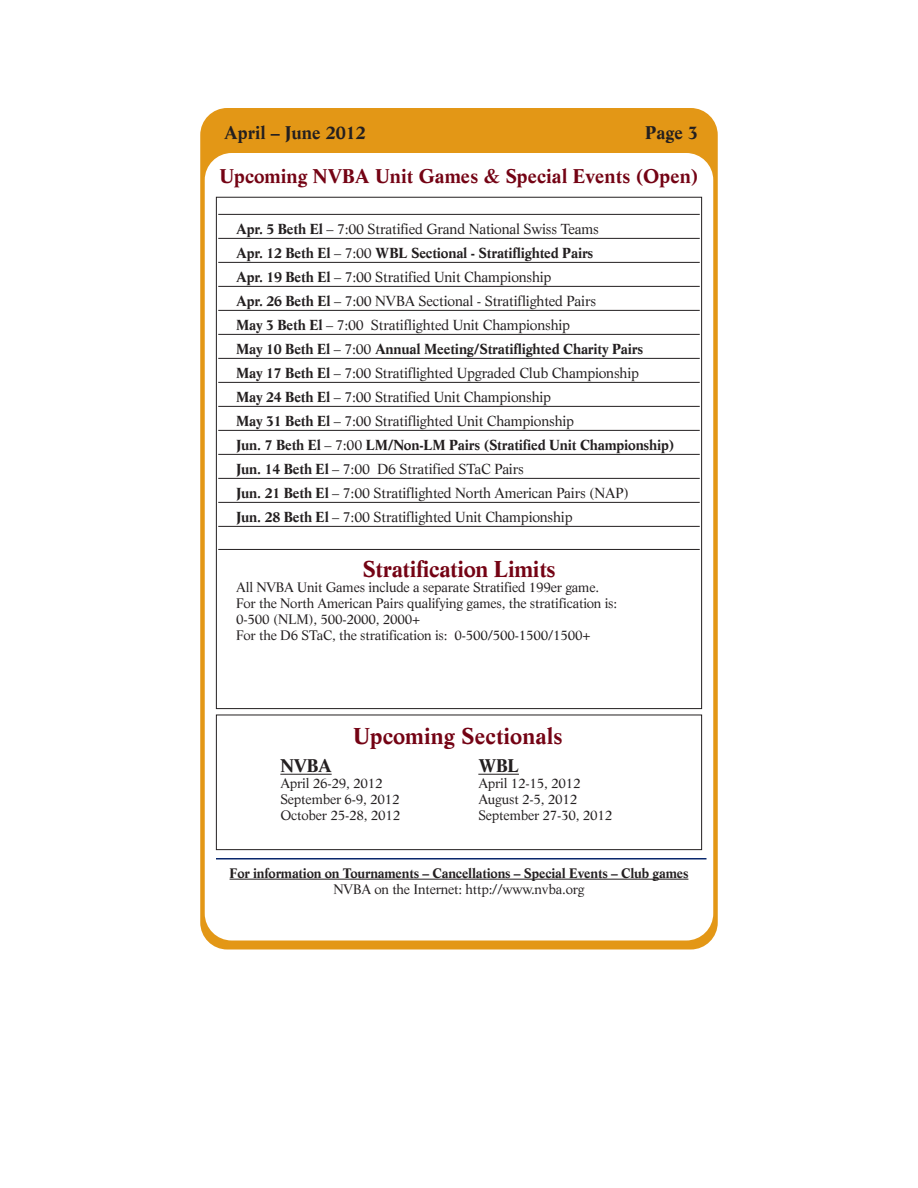
<style>
.page{position:relative;width:918px;height:1188px;background:#fff}
.page>*{position:absolute;margin:0;border:0;box-sizing:border-box;transform-origin:0 0}
.t1{font:700 22.5px "Life";letter-spacing:-.015em;color:#740314}
.t2{font:700 22.5px "Life";letter-spacing:.005em;color:#740314}
.t3{font:700 19.5px "Life";color:#740314}
.t4{font:700 18px "Life";color:#231f20}
.t5{font:14.25px/24px "Life";letter-spacing:-.015em;color:#231f20}
.t6{font:13.5px/15.8px "Life";letter-spacing:-.015em;color:#231f20}
.t7{font:700 13.5px "Life";letter-spacing:-.015em;color:#231f20}
.s1{font-weight:700}
</style>
<div class="page">
<div style="left:200px;top:108px;width:518px;height:842px;background:#e39716;border-radius:27px"></div>
<div style="left:205px;top:153px;width:508px;height:787px;background:#fff;border-radius:27px"></div>
<hr style="left:218px;top:214px;width:482px;height:1px;background:#231f20">
<hr style="left:218px;top:238px;width:482px;height:1px;background:#231f20">
<hr style="left:218px;top:262px;width:482px;height:1px;background:#231f20">
<hr style="left:218px;top:286px;width:482px;height:1px;background:#231f20">
<hr style="left:218px;top:310px;width:482px;height:1px;background:#231f20">
<hr style="left:218px;top:334px;width:482px;height:1px;background:#231f20">
<hr style="left:218px;top:358px;width:482px;height:1px;background:#231f20">
<hr style="left:218px;top:382px;width:482px;height:1px;background:#231f20">
<hr style="left:218px;top:406px;width:482px;height:1px;background:#231f20">
<hr style="left:218px;top:430px;width:482px;height:1px;background:#231f20">
<hr style="left:218px;top:454px;width:482px;height:1px;background:#231f20">
<hr style="left:218px;top:478px;width:482px;height:1px;background:#231f20">
<hr style="left:218px;top:502px;width:482px;height:1px;background:#231f20">
<hr style="left:218px;top:526px;width:482px;height:1px;background:#231f20">
<hr style="left:218px;top:549px;width:482px;height:1px;background:#231f20">
<div style="left:216px;top:715px;width:486px;height:135px;border:1px solid #231f20"></div>
<hr style="left:280px;top:774px;width:52px;height:1px;background:#231f20">
<hr style="left:478px;top:774px;width:41px;height:1px;background:#231f20">
<hr style="left:230px;top:879px;width:458px;height:1px;background:#231f20">
<hr style="left:216px;top:858px;width:490px;height:2px;background:#08276c">
<p class="t4" style="left:224px;top:126px;width:143px">April – June 2012</p>
<p class="t4" style="left:645px;top:126px;width:55px">Page 3</p>
<h2 class="t3" style="left:219px;top:168px;width:481px">Upcoming NVBA Unit Games &amp; Special Events (Open)</h2>
<p class="t5" style="left:236px;top:218px;width:440px"><span class="s1">Apr. 5 Beth El</span> – 7:00 Stratified Grand National Swiss Teams<br><span class="s1">Apr. 12 Beth El</span> – 7:00 <span class="s1">WBL Sectional - Stratiflighted Pairs<br>Apr. 19 Beth El</span> – 7:00 Stratified Unit Championship<br><span class="s1">Apr. 26 Beth El</span> – 7:00 NVBA Sectional - Stratiflighted Pairs<br><span class="s1">May 3 Beth El</span> – 7:00 Stratiflighted Unit Championship<br><span class="s1">May 10 Beth El</span> – 7:00 <span class="s1">Annual Meeting/Stratiflighted Charity Pairs<br>May 17 Beth El</span> – 7:00 Stratiflighted Upgraded Club Championship<br><span class="s1">May 24 Beth El</span> – 7:00 Stratified Unit Championship<br><span class="s1">May 31 Beth El</span> – 7:00 Stratiflighted Unit Championship<br><span class="s1">Jun. 7 Beth El</span> – 7:00 <span class="s1">LM/Non-LM Pairs (Stratified Unit Championship)<br>Jun. 14 Beth El</span> – 7:00 D6 Stratified STaC Pairs<br><span class="s1">Jun. 21 Beth El</span> – 7:00 Stratiflighted North American Pairs (NAP)<br><span class="s1">Jun. 28 Beth El</span> – 7:00 Stratiflighted Unit Championship</p>
<h1 class="t1" style="left:363px;top:560px;width:195px">Stratification Limits</h1>
<p class="t6" style="left:236px;top:581px;width:383px">All NVBA Unit Games include a separate Stratified 199er game.<br>For the North American Pairs qualifying games, the stratification is:<br>0-500 (NLM), 500-2000, 2000+<br>For the D6 STaC, the stratification is: 0-500/500-1500/1500+</p>
<h1 class="t2" style="left:353px;top:727px;width:211px">Upcoming Sectionals</h1>
<p class="t4" style="left:280px;top:759px;width:53px">NVBA</p>
<p class="t4" style="left:478px;top:759px;width:42px">WBL</p>
<p class="t6" style="left:280px;top:777px;width:104px">April 26-29, 2012</p>
<p class="t6" style="left:478px;top:777px;width:104px">April 12-15, 2012</p>
<p class="t6" style="left:280px;top:792px;width:121px">September 6-9, 2012</p>
<p class="t6" style="left:478px;top:792px;width:100px">August 2-5, 2012</p>
<p class="t6" style="left:280px;top:808px;width:121px">October 25-28, 2012</p>
<p class="t6" style="left:478px;top:808px;width:136px">September 27-30, 2012</p>
<p class="t7" style="left:230px;top:868px;width:461px">For information on Tournaments – Cancellations – Special Events – Club games</p>
<p class="t6" style="left:334px;top:882px;width:253px">NVBA on the Internet: http://www.nvba.org</p>
</div>
